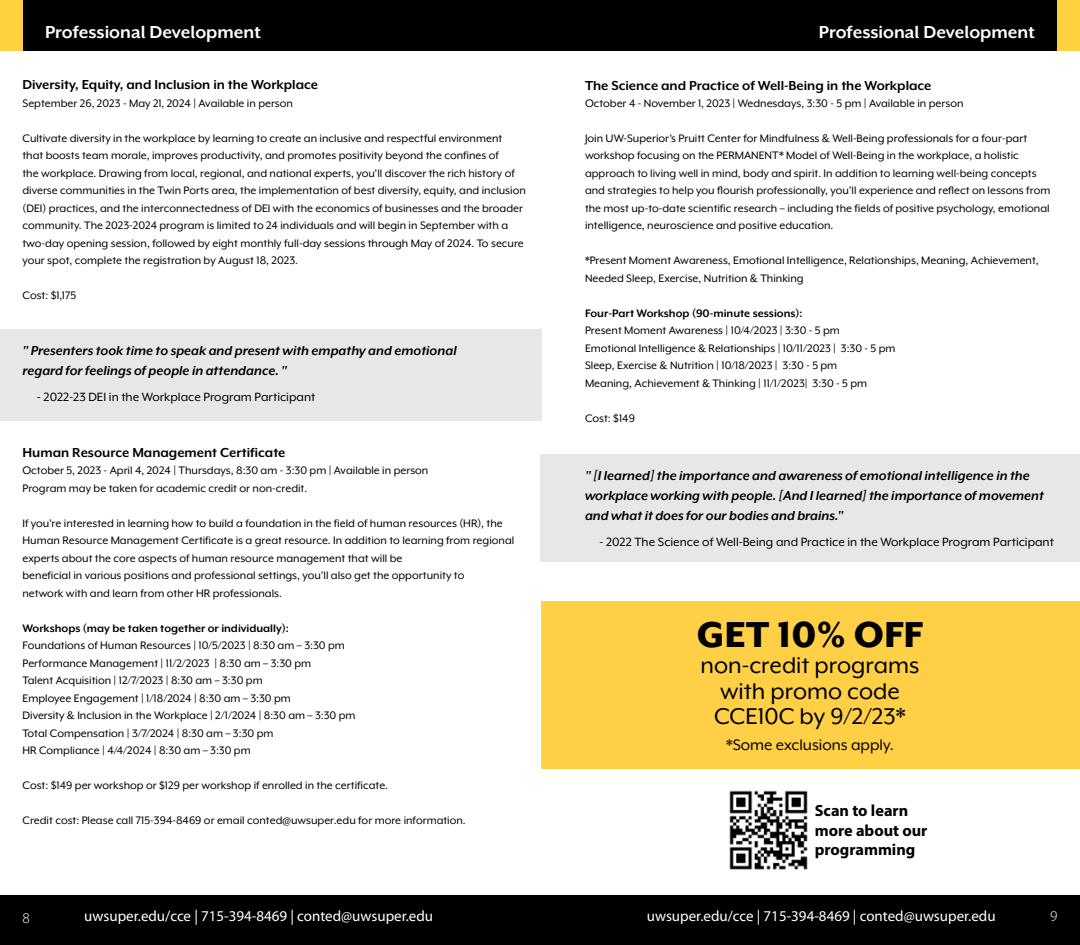
<style>
.page{position:relative;width:1080px;height:945px;background:#fff}
.page>*{position:absolute;margin:0;border:0;box-sizing:border-box;transform-origin:0 0}
.t1{font:800 41.5px "Mr Eaves XL Mod OT";color:#000}
.t2{font:26.25px/25.8px "Mr Eaves XL Mod OT";color:#000;text-align:center}
.t3{font:700 20px "Mr Eaves XL San OT";color:#fff}
.t4{font:17.5px "Mr Eaves XL Mod OT";color:#000}
.t5{font:700 16.25px/19.5px "Myriad Pro";color:#000}
.t6{font:italic 700 15px/20px "Mr Eaves XL Mod OT";color:#000}
.t7{font:700 15px "Mr Eaves XL Mod OT";color:#000}
.t8{font:15px "Myriad Pro";color:#fff}
.t9{font:300 15px "Myriad Pro";color:#fff}
.t10{font:13.75px "Mr Eaves XL Mod OT";color:#000}
.t11{font:12.5px/17.5px "Mr Eaves XL Mod OT";color:#000}
.t12{font:700 12.5px "Mr Eaves XL Mod OT";color:#000}
</style>
<div class="page">
<div style="left:0;top:896px;width:1080px;height:49px;background:#000"></div>
<div style="left:0;top:0;width:1080px;height:51px;background:#000"></div>
<div style="left:0;top:0;width:22px;height:50px;background:#ffd140"></div>
<div style="left:1057px;top:0;width:23px;height:50px;background:#ffd140"></div>
<div style="left:540px;top:454px;width:540px;height:108px;background:#e6e7e8"></div>
<div style="left:0;top:329px;width:541px;height:91px;background:#e6e7e8"></div>
<img style="left:729px;top:790px;width:79px;height:80px">
<div style="left:541px;top:601px;width:539px;height:167px;background:#ffd046"></div>
<h3 class="t3" style="left:45px;top:22px;width:218px">Professional Development</h3>
<h3 class="t3" style="left:819px;top:22px;width:218px">Professional Development</h3>
<p class="t7" style="left:22px;top:77px;width:297px">Diversity, Equity, and Inclusion in the Workplace</p>
<p class="t11" style="left:22px;top:94px;width:272px">September 26, 2023 - May 21, 2024 | Available in person</p>
<p class="t11" style="left:22px;top:129px;width:505px">Cultivate diversity in the workplace by learning to create an inclusive and respectful environment that boosts team morale, improves productivity, and promotes positivity beyond the confines of<br>the workplace. Drawing from local, regional, and national experts, you’ll discover the rich history of diverse communities in the Twin Ports area, the implementation of best diversity, equity, and inclusion (DEI) practices, and the interconnectedness of DEI with the economics of businesses and the broader community. The 2023-2024 program is limited to 24 individuals and will begin in September with a two-day opening session, followed by eight monthly full-day sessions through May of 2024. To secure your spot, complete the registration by August 18, 2023.</p>
<p class="t11" style="left:22px;top:287px;width:55px">Cost: $1,175</p>
<p class="t6" style="left:22px;top:340px;width:436px">" Presenters took time to speak and present with empathy and emotional regard for feelings of people in attendance. "</p>
<p class="t10" style="left:37px;top:390px;width:280px">- 2022-23 DEI in the Workplace Program Participant</p>
<p class="t7" style="left:22px;top:445px;width:265px">Human Resource Management Certificate</p>
<p class="t11" style="left:22px;top:462px;width:407px">October 5, 2023 - April 4, 2024 | Thursdays, 8:30 am - 3:30 pm | Available in person<br>Program may be taken for academic credit or non-credit.</p>
<p class="t11" style="left:22px;top:514px;width:493px">If you’re interested in learning how to build a foundation in the field of human resources (HR), the Human Resource Management Certificate is a great resource. In addition to learning from regional experts about the core aspects of human resource management that will be<br>beneficial in various positions and professional settings, you’ll also get the opportunity to<br>network with and learn from other HR professionals.</p>
<p class="t12" style="left:22px;top:622px;width:268px">Workshops (may be taken together or individually):</p>
<p class="t11" style="left:22px;top:637px;width:335px">Foundations of Human Resources | 10/5/2023 | 8:30 am – 3:30 pm Performance Management | 11/2/2023 | 8:30 am – 3:30 pm<br>Talent Acquisition | 12/7/2023 | 8:30 am – 3:30 pm<br>Employee Engagement | 1/18/2024 | 8:30 am – 3:30 pm<br>Diversity &amp; Inclusion in the Workplace | 2/1/2024 | 8:30 am – 3:30 pm Total Compensation | 3/7/2024 | 8:30 am – 3:30 pm<br>HR Compliance | 4/4/2024 | 8:30 am – 3:30 pm</p>
<p class="t11" style="left:22px;top:777px;width:367px">Cost: $149 per workshop or $129 per workshop if enrolled in the certificate.</p>
<p class="t11" style="left:22px;top:812px;width:445px">Credit cost: Please call 715-394-8469 or email conted@uwsuper.edu for more information.</p>
<p class="t7" style="left:585px;top:78px;width:348px">The Science and Practice of Well-Being in the Workplace</p>
<p class="t11" style="left:585px;top:94px;width:380px">October 4 - November 1, 2023 | Wednesdays, 3:30 - 5 pm | Available in person</p>
<p class="t11" style="left:585px;top:129px;width:467px">Join UW-Superior’s Pruitt Center for Mindfulness &amp; Well-Being professionals for a four-part workshop focusing on the PERMANENT* Model of Well-Being in the workplace, a holistic approach to living well in mind, body and spirit. In addition to learning well-being concepts and strategies to help you flourish professionally, you’ll experience and reflect on lessons from the most up-to-date scientific research – including the fields of positive psychology, emotional intelligence, neuroscience and positive education.</p>
<p class="t11" style="left:585px;top:252px;width:455px">*Present Moment Awareness, Emotional Intelligence, Relationships, Meaning, Achievement,<br>Needed Sleep, Exercise, Nutrition &amp; Thinking</p>
<p class="t12" style="left:585px;top:307px;width:219px">Four-Part Workshop (90-minute sessions):</p>
<p class="t11" style="left:585px;top:322px;width:312px">Present Moment Awareness | 10/4/2023 | 3:30 - 5 pm<br>Emotional Intelligence &amp; Relationships | 10/11/2023 | 3:30 - 5 pm Sleep, Exercise &amp; Nutrition | 10/18/2023 | 3:30 - 5 pm<br>Meaning, Achievement &amp; Thinking | 11/1/2023| 3:30 - 5 pm</p>
<p class="t11" style="left:585px;top:409px;width:51px">Cost: $149</p>
<p class="t6" style="left:585px;top:465px;width:461px">" [I learned] the importance and awareness of emotional intelligence in the workplace working with people. [And I learned] the importance of movement and what it does for our bodies and brains."</p>
<p class="t10" style="left:599px;top:535px;width:456px">- 2022 The Science of Well-Being and Practice in the Workplace Program Participant</p>
<h1 class="t1" style="left:697px;top:614px;width:228px">GET 10% OFF</h1>
<h2 class="t2" style="left:701px;top:652px;width:220px">non-credit programs with promo code<br>CCE10C by 9/2/23*</h2>
<h3 class="t4" style="left:726px;top:736px;width:169px">*Some exclusions apply.</h3>
<h3 class="t5" style="left:815px;top:801px;width:114px">Scan to learn more about our programming</h3>
<p class="t9" style="left:22px;top:909px;width:9px">8</p>
<p class="t8" style="left:84px;top:906px;width:350px">uwsuper.edu/cce | 715-394-8469 | conted@uwsuper.edu</p>
<p class="t8" style="left:647px;top:906px;width:350px">uwsuper.edu/cce | 715-394-8469 | conted@uwsuper.edu</p>
<p class="t9" style="left:1050px;top:908px;width:9px">9</p>
</div>
